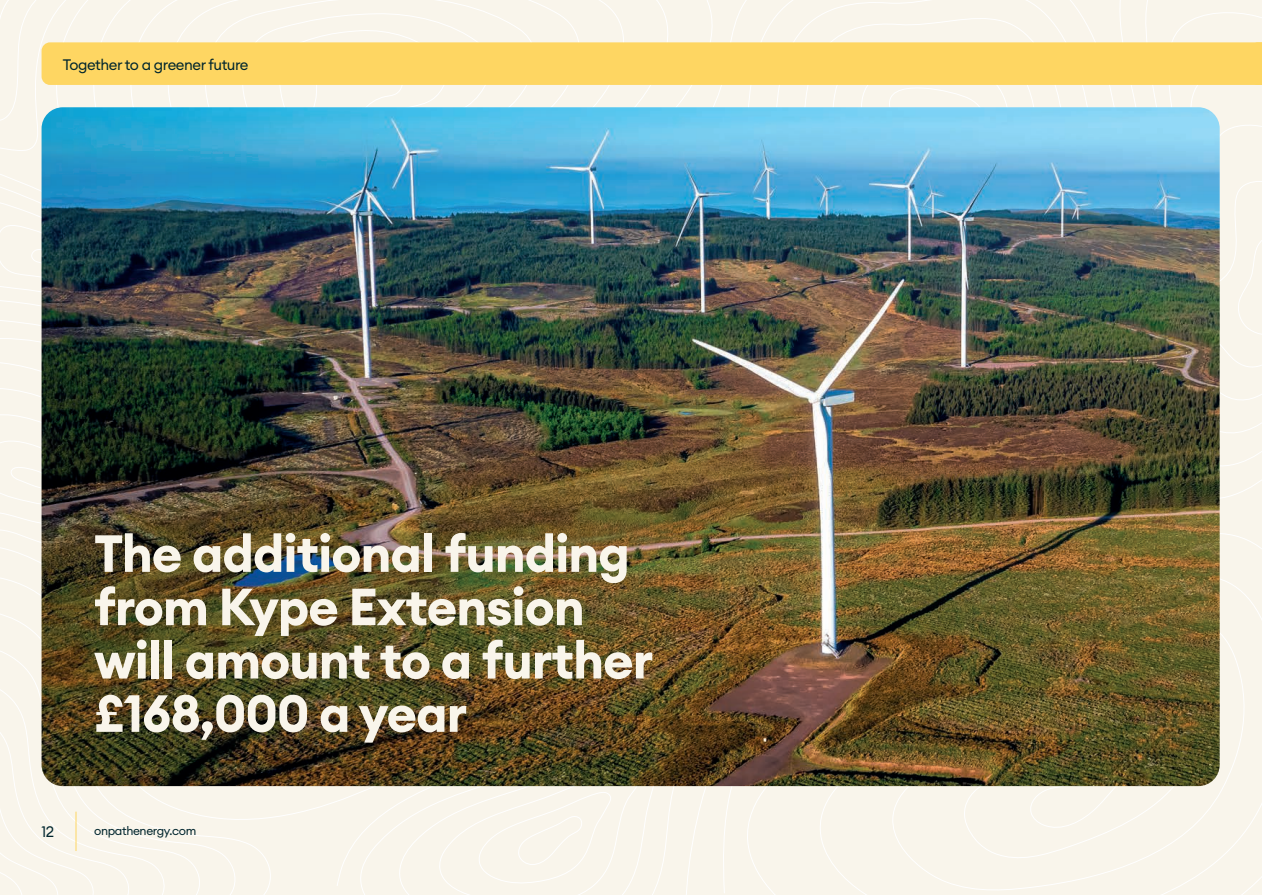
<style>
.page{position:relative;width:1262px;height:895px;background:#fff}
.page>*{position:absolute;margin:0;border:0;box-sizing:border-box;transform-origin:0 0}
.t1{font:700 51.45px/53.2px "Euclid Circular A";letter-spacing:-.02em;color:#f9f5eb}
.t2{font:15px "Euclid Circular A";letter-spacing:-.03em;color:#00252d}
.t3{font:12px "Euclid Circular A";letter-spacing:-.03em;color:#00252d}
</style>
<div class="page">
<div style="left:1074px;top:0;width:175px;height:894px;background:#f9f5eb"></div>
<div style="left:0;top:0;width:1074px;height:894px;background:#f9f5eb"></div>
<hr style="left:76px;top:811px;width:1px;height:39px;background:#fed662">
<img style="left:42px;top:107px;width:1177px;height:678px">
<div style="left:42px;top:42px;width:1207px;height:43px;background:#fed662"></div>
<svg style="left:1249px;top:0;width:13px;height:895px;background:#f9f3e4"></svg>
<p class="t2" style="left:63px;top:55px;width:187px">Together to a greener future</p>
<p class="t1" style="left:94px;top:527px;width:561px">The additional funding from Kype Extension will amount to a further £168,000 a year</p>
<p class="t2" style="left:42px;top:821px;width:14px">12</p>
<p class="t3" style="left:94px;top:822px;width:104px">onpathenergy.com</p>
</div>
